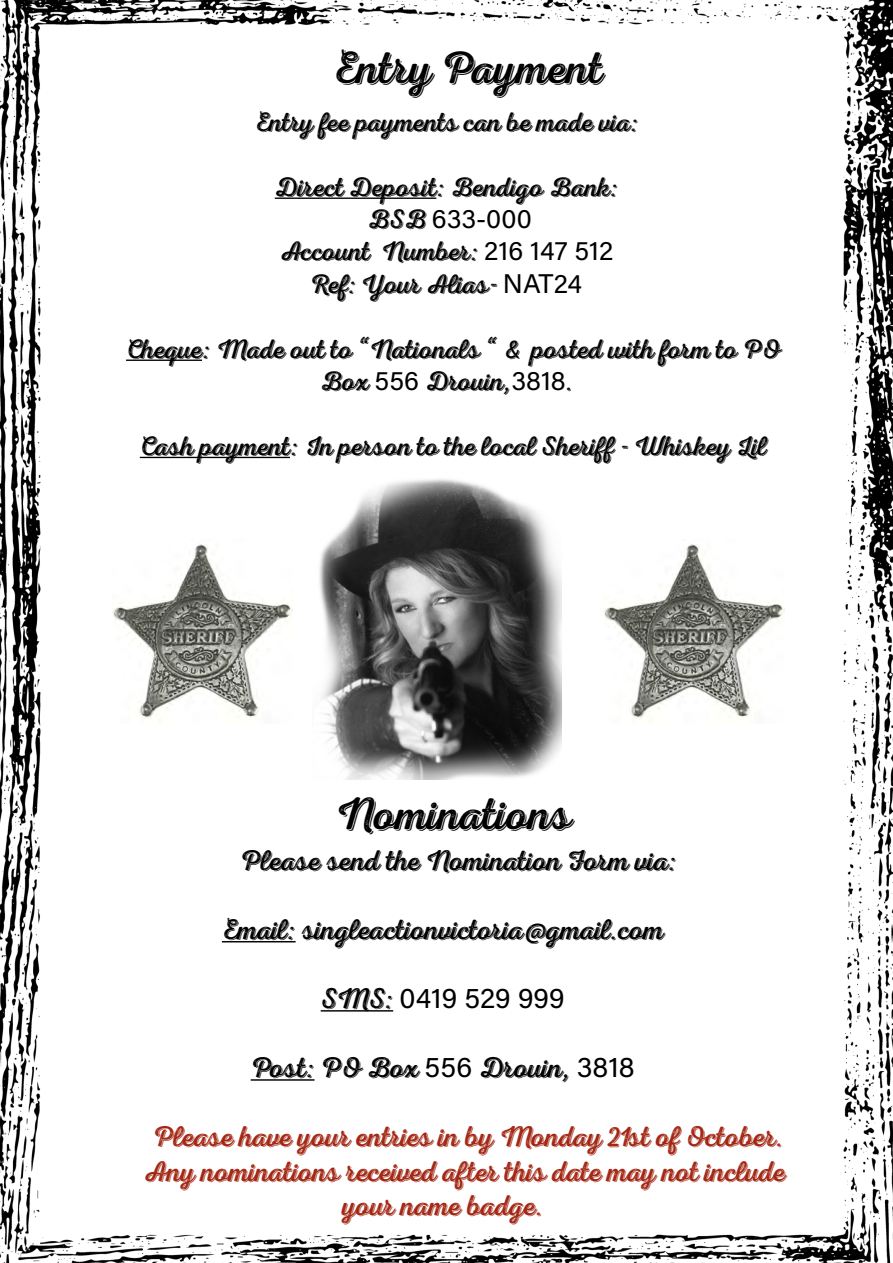
<style>
.page{position:relative;width:893px;height:1263px;background:#fff}
.page>*{position:absolute;margin:0;border:0;box-sizing:border-box;transform-origin:0 0}
.t1{font:45.75px "Nexa Rust Script R Shadow 2";color:#000}
.t2{font:28.8px "Nexa Rust Script R Shadow 2";color:#a32714}
.t3{font:28.8px "Nexa Rust Script R Shadow 2";color:#000}
.t4{font:28.8px "Acumin Pro";color:#000}
.t5{font:27px/32.4px "Nexa Rust Script R Shadow 2";color:#000;text-align:center}
.t6{font:27px "Acumin Pro";color:#000}
.s1{font-family:"Nexa Rust Script R Shadow 2"}
.s2{font-family:"Acumin Pro"}
</style>
<div class="page">
<img style="left:0;top:0;width:893px;height:1263px">
<img style="left:312px;top:470px;width:250px;height:310px">
<hr style="left:222px;top:941px;width:74px;height:1px;background:#000">
<hr style="left:321px;top:1010px;width:72px;height:1px;background:#000">
<hr style="left:251px;top:1079px;width:64px;height:2px;background:#000">
<hr style="left:275px;top:198px;width:161px;height:1px;background:#000">
<hr style="left:126px;top:360px;width:76px;height:1px;background:#000">
<hr style="left:140px;top:457px;width:150px;height:1px;background:#000">
<img style="left:112px;top:540px;width:180px;height:183px">
<img style="left:604px;top:540px;width:180px;height:183px">
<h1 class="t1" style="left:332px;top:40px;width:272px">Entry Payment</h1>
<p class="t5" style="left:255px;top:105px;width:385px">Entry fee payments can be made via:</p>
<p class="t5" style="left:275px;top:170px;width:345px">Direct Deposit: Bendigo Bank:</p>
<p class="t6" style="left:367px;top:200px;width:166px"><span class="s1">BSB</span> 633-000</p>
<p class="t5" style="left:280px;top:235px;width:335px">Account Number: <span class="s2">216 147 512<br></span>Ref: Your Alias- <span class="s2">NAT24</span></p>
<p class="t5" style="left:126px;top:332px;width:655px">Cheque: Made out to “Nationals “ &amp; posted with form to PO<br>Box <span class="s2">556</span> Drouin,<span class="s2">3818</span>.</p>
<p class="t5" style="left:140px;top:429px;width:628px">Cash payment: In person to the local Sheriff - Whiskey Lil</p>
<h1 class="t1" style="left:336px;top:786px;width:237px">Nominations</h1>
<p class="t3" style="left:240px;top:843px;width:438px">Please send the Nomination Form via:</p>
<p class="t3" style="left:222px;top:912px;width:443px">Email: singleactionvictoria@gmail.com</p>
<p class="t4" style="left:321px;top:978px;width:246px"><span class="s1">SMS:</span> 0419 529 999</p>
<p class="t3" style="left:251px;top:1050px;width:385px">Post: PO Box <span class="s2">556</span> Drouin, <span class="s2">3818</span></p>
<p class="t2" style="left:153px;top:1119px;width:632px">Please have your entries in by Monday 21st of October.</p>
<p class="t2" style="left:143px;top:1154px;width:643px">Any nominations received after this date may not include</p>
<p class="t2" style="left:342px;top:1189px;width:203px">your name badge.</p>
</div>
